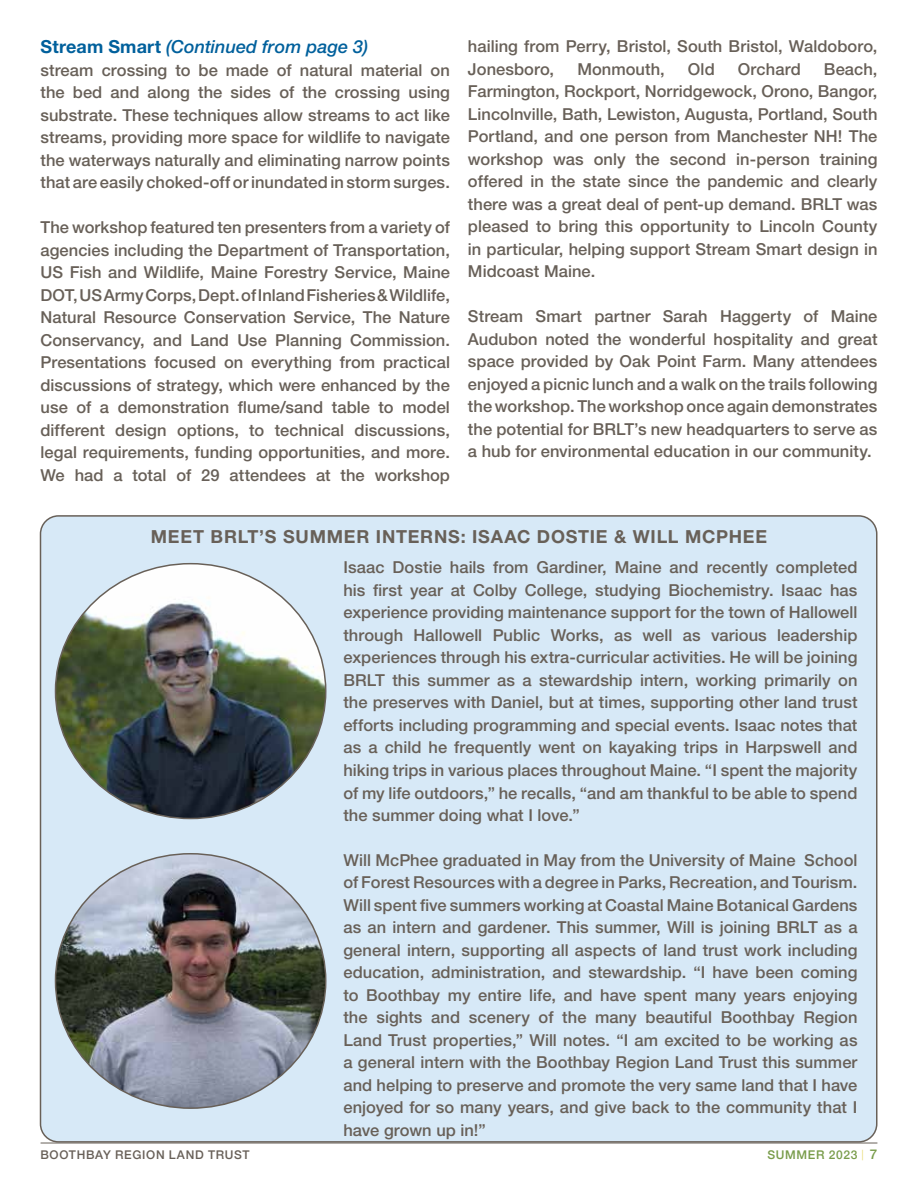
<style>
.page{position:relative;width:918px;height:1188px;background:#fff}
.page>*{position:absolute;margin:0;border:0;box-sizing:border-box;transform-origin:0 0}
.t1{font:700 18px "Helvetica Neue LT Std";letter-spacing:.045em;color:#686058}
.t2{font:italic 500 18px "Helvetica Neue LT Std";color:#00609c}
.t3{font:500 16.5px/22.5px "Helvetica Neue LT Std";letter-spacing:.005em;color:#686058;text-align:justify}
.t4{font:500 12px "Helvetica Neue";letter-spacing:.055em;color:#686058}
.t5{font:500 12px "Helvetica Neue";letter-spacing:.055em;color:#789c4a}
.s1{font-weight:700;font-style:normal}
.s2{font-weight:300;font-size:10.5px;color:#e5d660}
.s3{font-family:"Helvetica Neue LT Std";font-size:13.5px}
</style>
<div class="page">
<hr style="left:41px;top:1143px;width:836px;height:1px;background:#686058">
<div style="left:40px;top:516px;width:837px;height:626px;background:#d7e9f7;border-radius:18px"></div>
<img style="left:56px;top:564px;width:270px;height:255px">
<img style="left:56px;top:854px;width:270px;height:254px">
<p class="t2" style="left:40px;top:36px;width:329px"><span class="s1">Stream Smart</span> (Continued from page 3)</p>
<p class="t3" style="left:40px;top:59px;width:411px">stream crossing to be made of natural material on the bed and along the sides of the crossing using substrate. These techniques allow streams to act like streams, providing more space for wildlife to navigate the waterways naturally and eliminating narrow points that are easily choked-off or inundated in storm surges.</p>
<p class="t3" style="left:40px;top:216px;width:411px">The workshop featured ten presenters from a variety of agencies including the Department of Transportation, US Fish and Wildlife, Maine Forestry Service, Maine DOT, US Army Corps, Dept. of Inland Fisheries &amp; Wildlife, Natural Resource Conservation Service, The Nature Conservancy, and Land Use Planning Commission.<br>Presentations focused on everything from practical discussions of strategy, which were enhanced by the use of a demonstration flume/sand table to model different design options, to technical discussions, legal requirements, funding opportunities, and more.<br>We had a total of 29 attendees at the workshop</p>
<p class="t3" style="left:468px;top:35px;width:411px">hailing from Perry, Bristol, South Bristol, Waldoboro,<br>Jonesboro,</p>
<p class="t3" style="left:577px;top:58px;width:89px">Monmouth,</p>
<p class="t3" style="left:688px;top:58px;width:28px">Old</p>
<p class="t3" style="left:738px;top:58px;width:64px">Orchard</p>
<p class="t3" style="left:468px;top:58px;width:411px;text-indent:356px">Beach, Farmington, Rockport, Norridgewock, Orono, Bangor, Lincolnville, Bath, Lewiston, Augusta, Portland, South Portland, and one person from Manchester NH! The workshop was only the second in-person training offered in the state since the pandemic and clearly there was a great deal of pent-up demand. BRLT was pleased to bring this opportunity to Lincoln County in particular, helping support Stream Smart design in Midcoast Maine.</p>
<p class="t3" style="left:468px;top:305px;width:411px">Stream Smart partner Sarah Haggerty of Maine Audubon noted the wonderful hospitality and great space provided by Oak Point Farm. Many attendees enjoyed a picnic lunch and a walk on the trails following the workshop. The workshop once again demonstrates the potential for BRLT’s new headquarters to serve as a hub for environmental education in our community.</p>
<p class="t1" style="left:151px;top:525px;width:618px">MEET BRLT’S SUMMER INTERNS: ISAAC DOSTIE &amp; WILL MCPHEE</p>
<p class="t3" style="left:343px;top:556px;width:516px">Isaac Dostie hails from Gardiner, Maine and recently completed his first year at Colby College, studying Biochemistry. Isaac has experience providing maintenance support for the town of Hallowell through Hallowell Public Works, as well as various leadership experiences through his extra-curricular activities. He will be joining BRLT this summer as a stewardship intern, working primarily on the preserves with Daniel, but at times, supporting other land trust efforts including programming and special events. Isaac notes that as a child he frequently went on kayaking trips in Harpswell and hiking trips in various places throughout Maine. “I spent the majority of my life outdoors,” he recalls, “and am thankful to be able to spend the summer doing what I love.”</p>
<p class="t3" style="left:343px;top:848px;width:516px">Will McPhee graduated in May from the University of Maine School of Forest Resources with a degree in Parks, Recreation, and Tourism.<br>Will spent five summers working at Coastal Maine Botanical Gardens as an intern and gardener. This summer, Will is joining BRLT as a general intern, supporting all aspects of land trust work including education, administration, and stewardship. “I have been coming to Boothbay my entire life, and have spent many years enjoying the sights and scenery of the many beautiful Boothbay Region Land Trust properties,” Will notes. “I am excited to be working as a general intern with the Boothbay Region Land Trust this summer and helping to preserve and promote the very same land that I have enjoyed for so many years, and give back to the community that I have grown up in!”</p>
<p class="t4" style="left:40px;top:1145px;width:211px">BOOTHBAY REGION LAND TRUST</p>
<p class="t5" style="left:767px;top:1145px;width:112px">SUMMER 2023 <span class="s2">|</span> <span class="s3">7</span></p>
</div>
